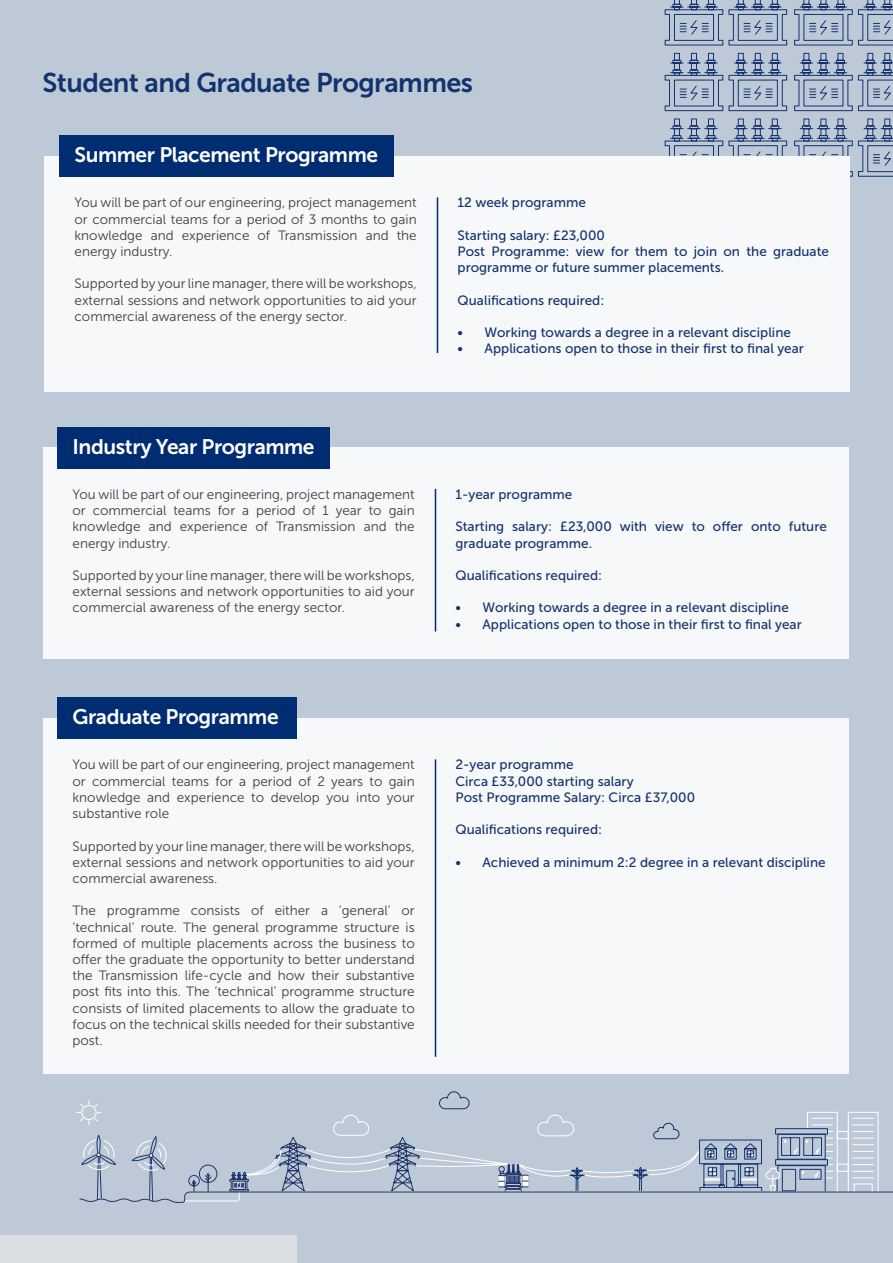
<style>
.page{position:relative;width:893px;height:1263px;background:#bec9d8}
.page>*{position:absolute;margin:0;border:0;box-sizing:border-box;transform-origin:0 0}
.Page_Title{font:27px "Museo Sans 700";letter-spacing:-.02em;color:#12336e}
.Page_Title-2{font:21px "Museo Sans 700";letter-spacing:-.02em;color:#fff}
.Body_Text{font:13.5px/16.2px "Museo Sans 300";color:#3e3e3f;text-align:justify}
.Body_Text-2{font:13.5px/16.2px "Museo Sans 500";color:#12336e}
</style>
<div class="page">
<svg style="left:665px;top:0;width:58px;height:45px"></svg>
<svg style="left:729px;top:0;width:58px;height:45px"></svg>
<svg style="left:794px;top:0;width:99px;height:45px"></svg>
<svg style="left:665px;top:53px;width:58px;height:58px"></svg>
<svg style="left:729px;top:53px;width:58px;height:58px"></svg>
<svg style="left:794px;top:53px;width:99px;height:58px"></svg>
<svg style="left:665px;top:119px;width:58px;height:37px"></svg>
<svg style="left:729px;top:119px;width:58px;height:37px"></svg>
<svg style="left:794px;top:119px;width:99px;height:58px"></svg>
<svg style="left:79px;top:1091px;width:814px;height:112px"></svg>
<div style="left:45px;top:156px;width:805px;height:235px;background:#f7f8fa"></div>
<div style="left:59px;top:135px;width:334px;height:41px;background:#002d72"></div>
<div style="left:0;top:1236px;width:296px;height:27px;background:#dbdfe1"></div>
<hr style="left:437px;top:197px;width:1px;height:156px;background:#002d72">
<div style="left:43px;top:447px;width:805px;height:212px;background:#f7f8fa"></div>
<div style="left:57px;top:427px;width:273px;height:41px;background:#002d72"></div>
<hr style="left:435px;top:489px;width:1px;height:142px;background:#002d72">
<div style="left:43px;top:718px;width:805px;height:356px;background:#f7f8fa"></div>
<div style="left:57px;top:697px;width:239px;height:41px;background:#002d72"></div>
<hr style="left:435px;top:759px;width:1px;height:298px;background:#002d72">
<p class="Page_Title" style="left:43px;top:67px;width:432px">Student and Graduate Programmes</p>
<p class="Page_Title-2" style="left:75px;top:143px;width:305px">Summer Placement Programme</p>
<p class="Body_Text" style="left:75px;top:195px;width:344px">You will be part of our engineering, project management or commercial teams for a period of 3 months to gain knowledge and experience of Transmission and the energy industry.</p>
<p class="Body_Text" style="left:75px;top:276px;width:344px">Supported by your line manager, there will be workshops, external sessions and network opportunities to aid your commercial awareness of the energy sector.</p>
<p class="Page_Title-2" style="left:73px;top:435px;width:244px">Industry Year Programme</p>
<p class="Body_Text" style="left:73px;top:486px;width:344px">You will be part of our engineering, project management or commercial teams for a period of 1 year to gain knowledge and experience of Transmission and the energy industry.</p>
<p class="Body_Text" style="left:73px;top:567px;width:344px">Supported by your line manager, there will be workshops, external sessions and network opportunities to aid your commercial awareness of the energy sector.</p>
<p class="Page_Title-2" style="left:73px;top:705px;width:208px">Graduate Programme</p>
<p class="Body_Text" style="left:73px;top:757px;width:344px">You will be part of our engineering, project management or commercial teams for a period of 2 years to gain knowledge and experience to develop you into your substantive role</p>
<p class="Body_Text" style="left:73px;top:838px;width:344px">Supported by your line manager, there will be workshops, external sessions and network opportunities to aid your commercial awareness.</p>
<p class="Body_Text" style="left:73px;top:903px;width:344px">The programme consists of either a ‘general’ or ‘technical’ route. The general programme structure is formed of multiple placements across the business to offer the graduate the opportunity to better understand the Transmission life-cycle and how their substantive post fits into this. The ‘technical’ programme structure consists of limited placements to allow the graduate to focus on the technical skills needed for their substantive post.</p>
<p class="Body_Text-2" style="left:458px;top:195px;width:130px">12 week programme</p>
<p class="Body_Text-2" style="left:458px;top:227px;width:149px">Starting salary: £23,000</p>
<p class="Body_Text-2" style="left:458px;top:243px;width:373px">Post Programme: view for them to join on the graduate programme or future summer placements.</p>
<p class="Body_Text-2" style="left:458px;top:292px;width:148px">Qualifications required:</p>
<p class="Body_Text-2" style="left:458px;top:324px;width:335px">• Working towards a degree in a relevant discipline</p>
<p class="Body_Text-2" style="left:458px;top:341px;width:348px">• Applications open to those in their first to final year</p>
<p class="Body_Text-2" style="left:455px;top:486px;width:118px">1-year programme</p>
<p class="Body_Text-2" style="left:455px;top:519px;width:373px">Starting salary: £23,000 with view to offer onto future graduate programme.</p>
<p class="Body_Text-2" style="left:455px;top:567px;width:148px">Qualifications required:</p>
<p class="Body_Text-2" style="left:455px;top:600px;width:335px">• Working towards a degree in a relevant discipline</p>
<p class="Body_Text-2" style="left:455px;top:616px;width:348px">• Applications open to those in their first to final year</p>
<p class="Body_Text-2" style="left:455px;top:757px;width:120px">2-year programme</p>
<p class="Body_Text-2" style="left:455px;top:773px;width:180px">Circa £33,000 starting salary</p>
<p class="Body_Text-2" style="left:455px;top:789px;width:241px">Post Programme Salary: Circa £37,000</p>
<p class="Body_Text-2" style="left:455px;top:821px;width:148px">Qualifications required:</p>
<p class="Body_Text-2" style="left:455px;top:854px;width:372px">• Achieved a minimum 2:2 degree in a relevant discipline</p>
</div>
